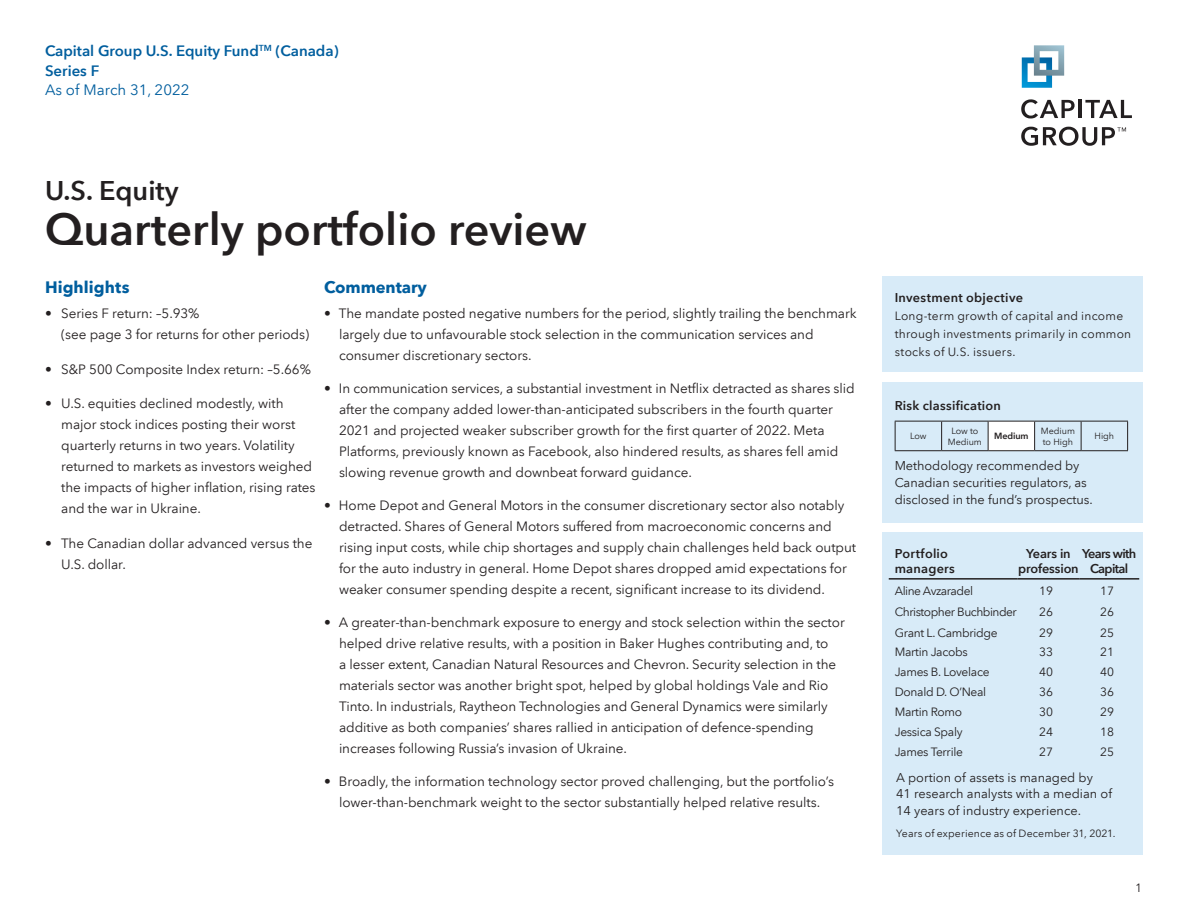
<style>
.page{position:relative;width:1188px;height:918px;background:#fff}
.page>*{position:absolute;margin:0;border:0;box-sizing:border-box;transform-origin:0 0}
.t1{font:600 45px "Avenir Next LT Com";color:#231f20}
.t2{font:600 27px "Avenir Next LT Com";color:#231f20}
.Subhead{font:700 16.5px "Avenir Next LT Com";color:#005e9e}
.t3{font:600 15px/19.5px "Avenir Next LT Com";color:#005e9e}
.t4{font:15px "Avenir Next LT Com";color:#005e9e}
.Text{font:13.5px/21px "Avenir Next LT Com";letter-spacing:-.005em;color:#231f20}
.Bullet_text{font:13.5px/21px "Avenir Next LT Com";letter-spacing:-.005em;color:#231f20}
.Text-2{font:12.75px/17.2px "Avenir Next LT Com";letter-spacing:-.005em;color:#231f20}
.BodyText_News-9_5_14{font:12.75px/16.5px "Avenir Next LT Com";color:#231f20}
.Subhead-2{font:600 12.75px "Avenir Next LT Com";letter-spacing:.02em;color:#231f20}
.BodyText_News-9_5_14-2{font:600 12.75px/14.2px "Avenir Next LT Com";letter-spacing:.015em;color:#231f20}
.BodyText_News-9_5_14-3{font:600 12.75px "Avenir Next LT Com";letter-spacing:-.01em;color:#231f20}
.BodyText_News-9_5_14-4{font:600 12.75px/15px "Avenir Next LT Com";letter-spacing:-.05em;color:#231f20;text-align:center}
.BodyText_News-9_5_14-5{font:12px "Avenir Next LT Com";letter-spacing:-.025em;color:#231f20}
.Text-3{font:12px/18px "Avenir Next LT Com";letter-spacing:.02em;color:#231f20}
.Text-4{font:10.5px "Avenir Next LT Com";letter-spacing:.01em;color:#231f20}
.t5{font:9px/10.8px "Avenir Next LT Com";color:#231f20;text-align:center}
.t6{font:600 9px "Avenir Next LT Com";letter-spacing:-.01em;color:#231f20}
</style>
<div class="page">
<div style="left:882px;top:276px;width:261px;height:96px;background:#d8ebf8"></div>
<div style="left:882px;top:382px;width:261px;height:140px;background:#d8ebf8"></div>
<div style="left:988px;top:421px;width:47px;height:30px;background:#fff"></div>
<hr style="left:895px;top:421px;width:47px;height:1px;background:#231f20">
<svg style="left:895px;top:421px;width:1px;height:29px"></svg>
<hr style="left:942px;top:421px;width:46px;height:1px;background:#231f20">
<svg style="left:941px;top:421px;width:1px;height:29px"></svg>
<hr style="left:988px;top:421px;width:47px;height:1px;background:#231f20">
<svg style="left:988px;top:421px;width:1px;height:29px"></svg>
<hr style="left:1035px;top:421px;width:46px;height:1px;background:#231f20">
<svg style="left:1034px;top:421px;width:1px;height:29px"></svg>
<hr style="left:1081px;top:421px;width:47px;height:1px;background:#231f20">
<svg style="left:1081px;top:421px;width:1px;height:29px"></svg>
<svg style="left:1127px;top:421px;width:1px;height:29px"></svg>
<hr style="left:895px;top:450px;width:47px;height:1px;background:#231f20">
<hr style="left:942px;top:450px;width:46px;height:1px;background:#231f20">
<hr style="left:988px;top:450px;width:47px;height:1px;background:#231f20">
<hr style="left:1035px;top:450px;width:46px;height:1px;background:#231f20">
<hr style="left:1081px;top:450px;width:47px;height:1px;background:#231f20">
<svg style="left:1022px;top:45px;width:42px;height:43px"></svg>
<svg style="left:1022px;top:99px;width:53px;height:20px"></svg>
<hr style="left:1079px;top:100px;width:3px;height:18px;background:#231f20">
<svg style="left:1085px;top:100px;width:47px;height:18px"></svg>
<svg style="left:1022px;top:127px;width:104px;height:19px"></svg>
<div style="left:882px;top:533px;width:261px;height:322px;background:#d8ebf8"></div>
<hr style="left:889px;top:578px;width:129px;height:2px;background:#231f20">
<hr style="left:1018px;top:578px;width:61px;height:2px;background:#231f20">
<hr style="left:1079px;top:578px;width:60px;height:2px;background:#231f20">
<p class="t3" style="left:45px;top:41px;width:295px">Capital Group U.S. Equity Fund<sup>TM</sup> (Canada)<br>Series F</p>
<p class="t4" style="left:45px;top:81px;width:146px">As of March 31, 2022</p>
<p class="t2" style="left:45px;top:174px;width:135px">U.S. Equity</p>
<p class="t1" style="left:45px;top:202px;width:543px">Quarterly portfolio review</p>
<p class="Subhead" style="left:45px;top:277px;width:86px">Highlights</p>
<p class="Bullet_text" style="left:61px;top:303px;width:249px;text-indent:-16px">• Series F return: –5.93%<br>(see page 3 for returns for other periods)</p>
<p class="Bullet_text" style="left:45px;top:358px;width:267px">• S&amp;P 500 Composite Index return: –5.66%</p>
<p class="Bullet_text" style="left:61px;top:393px;width:256px;text-indent:-16px">• U.S. equities declined modestly, with major stock indices posting their worst quarterly returns in two years. Volatility returned to markets as investors weighed the impacts of higher inflation, rising rates and the war in Ukraine.</p>
<p class="Bullet_text" style="left:61px;top:532px;width:253px;text-indent:-16px">• The Canadian dollar advanced versus the<br>U.S. dollar.</p>
<p class="Subhead" style="left:324px;top:277px;width:104px">Commentary</p>
<p class="Text" style="left:339px;top:303px;width:519px;text-indent:-15px">• The mandate posted negative numbers for the period, slightly trailing the benchmark largely due to unfavourable stock selection in the communication services and consumer discretionary sectors.</p>
<p class="Text" style="left:339px;top:378px;width:517px;text-indent:-15px">• In communication services, a substantial investment in Netflix detracted as shares slid after the company added lower-than-anticipated subscribers in the fourth quarter 2021 and projected weaker subscriber growth for the first quarter of 2022. Meta Platforms, previously known as Facebook, also hindered results, as shares fell amid slowing revenue growth and downbeat forward guidance.</p>
<p class="Text" style="left:339px;top:495px;width:519px;text-indent:-15px">• Home Depot and General Motors in the consumer discretionary sector also notably detracted. Shares of General Motors suffered from macroeconomic concerns and rising input costs, while chip shortages and supply chain challenges held back output for the auto industry in general. Home Depot shares dropped amid expectations for weaker consumer spending despite a recent, significant increase to its dividend.</p>
<p class="Text" style="left:339px;top:612px;width:507px;text-indent:-15px">• A greater-than-benchmark exposure to energy and stock selection within the sector helped drive relative results, with a position in Baker Hughes contributing and, to<br>a lesser extent, Canadian Natural Resources and Chevron. Security selection in the materials sector was another bright spot, helped by global holdings Vale and Rio Tinto. In industrials, Raytheon Technologies and General Dynamics were similarly additive as both companies’ shares rallied in anticipation of defence-spending increases following Russia’s invasion of Ukraine.</p>
<p class="Text" style="left:324px;top:771px;width:512px;text-align:center">• Broadly, the information technology sector proved challenging, but the portfolio’s lower-than-benchmark weight to the sector substantially helped relative results.</p>
<p class="Subhead-2" style="left:895px;top:289px;width:130px">Investment objective</p>
<p class="Text-3" style="left:895px;top:306px;width:238px">Long-term growth of capital and income through investments primarily in common stocks of U.S. issuers.</p>
<p class="Subhead-2" style="left:895px;top:397px;width:108px">Risk classification</p>
<p class="t5" style="left:910px;top:431px;width:18px">Low</p>
<p class="t5" style="left:948px;top:425px;width:36px">Low to<br>Medium</p>
<p class="t6" style="left:994px;top:431px;width:36px">Medium</p>
<p class="t5" style="left:1041px;top:425px;width:36px;text-align:left">Medium to High</p>
<p class="t5" style="left:1095px;top:431px;width:21px">High</p>
<p class="Text-2" style="left:895px;top:457px;width:200px">Methodology recommended by<br>Canadian securities regulators, as disclosed in the fund’s prospectus.</p>
<p class="BodyText_News-9_5_14-4" style="left:1082px;top:546px;width:56px">Years with<br>Capital</p>
<p class="BodyText_News-9_5_14-2" style="left:895px;top:547px;width:62px">Portfolio managers</p>
<p class="BodyText_News-9_5_14-3" style="left:1026px;top:546px;width:46px">Years in</p>
<p class="BodyText_News-9_5_14-3" style="left:1018px;top:561px;width:62px">profession</p>
<p class="BodyText_News-9_5_14-5" style="left:895px;top:583px;width:80px">Aline Avzaradel</p>
<p class="Text-3" style="left:1039px;top:581px;width:15px">19</p>
<p class="Text-3" style="left:1100px;top:581px;width:15px">17</p>
<p class="BodyText_News-9_5_14-5" style="left:895px;top:604px;width:124px">Christopher Buchbinder</p>
<p class="Text-3" style="left:1039px;top:603px;width:15px">26</p>
<p class="Text-3" style="left:1100px;top:603px;width:15px">26</p>
<p class="BodyText_News-9_5_14-5" style="left:895px;top:625px;width:104px">Grant L. Cambridge</p>
<p class="Text-3" style="left:1039px;top:623px;width:15px">29</p>
<p class="Text-3" style="left:1100px;top:623px;width:15px">25</p>
<p class="BodyText_News-9_5_14-5" style="left:895px;top:645px;width:75px">Martin Jacobs</p>
<p class="Text-3" style="left:1039px;top:643px;width:15px">33</p>
<p class="Text-3" style="left:1100px;top:643px;width:15px">21</p>
<p class="BodyText_News-9_5_14-5" style="left:895px;top:665px;width:96px">James B. Lovelace</p>
<p class="Text-3" style="left:1039px;top:663px;width:15px">40</p>
<p class="Text-3" style="left:1100px;top:663px;width:15px">40</p>
<p class="BodyText_News-9_5_14-5" style="left:895px;top:685px;width:93px">Donald D. O’Neal</p>
<p class="Text-3" style="left:1039px;top:683px;width:15px">36</p>
<p class="Text-3" style="left:1100px;top:683px;width:15px">36</p>
<p class="BodyText_News-9_5_14-5" style="left:895px;top:705px;width:69px">Martin Romo</p>
<p class="Text-3" style="left:1039px;top:703px;width:15px">30</p>
<p class="Text-3" style="left:1100px;top:703px;width:15px">29</p>
<p class="BodyText_News-9_5_14-5" style="left:895px;top:725px;width:69px">Jessica Spaly</p>
<p class="Text-3" style="left:1039px;top:723px;width:15px">24</p>
<p class="Text-3" style="left:1100px;top:723px;width:15px">18</p>
<p class="BodyText_News-9_5_14-5" style="left:895px;top:745px;width:70px">James Terrile</p>
<p class="Text-3" style="left:1039px;top:743px;width:15px">27</p>
<p class="Text-3" style="left:1100px;top:743px;width:15px">25</p>
<p class="BodyText_News-9_5_14" style="left:896px;top:769px;width:217px">A portion of assets is managed by<br>41 research analysts with a median of<br>14 years of industry experience.</p>
<p class="Text-4" style="left:896px;top:827px;width:221px">Years of experience as of December 31, 2021.</p>
<p class="Text-3" style="left:1135px;top:879px;width:8px">1</p>
</div>
